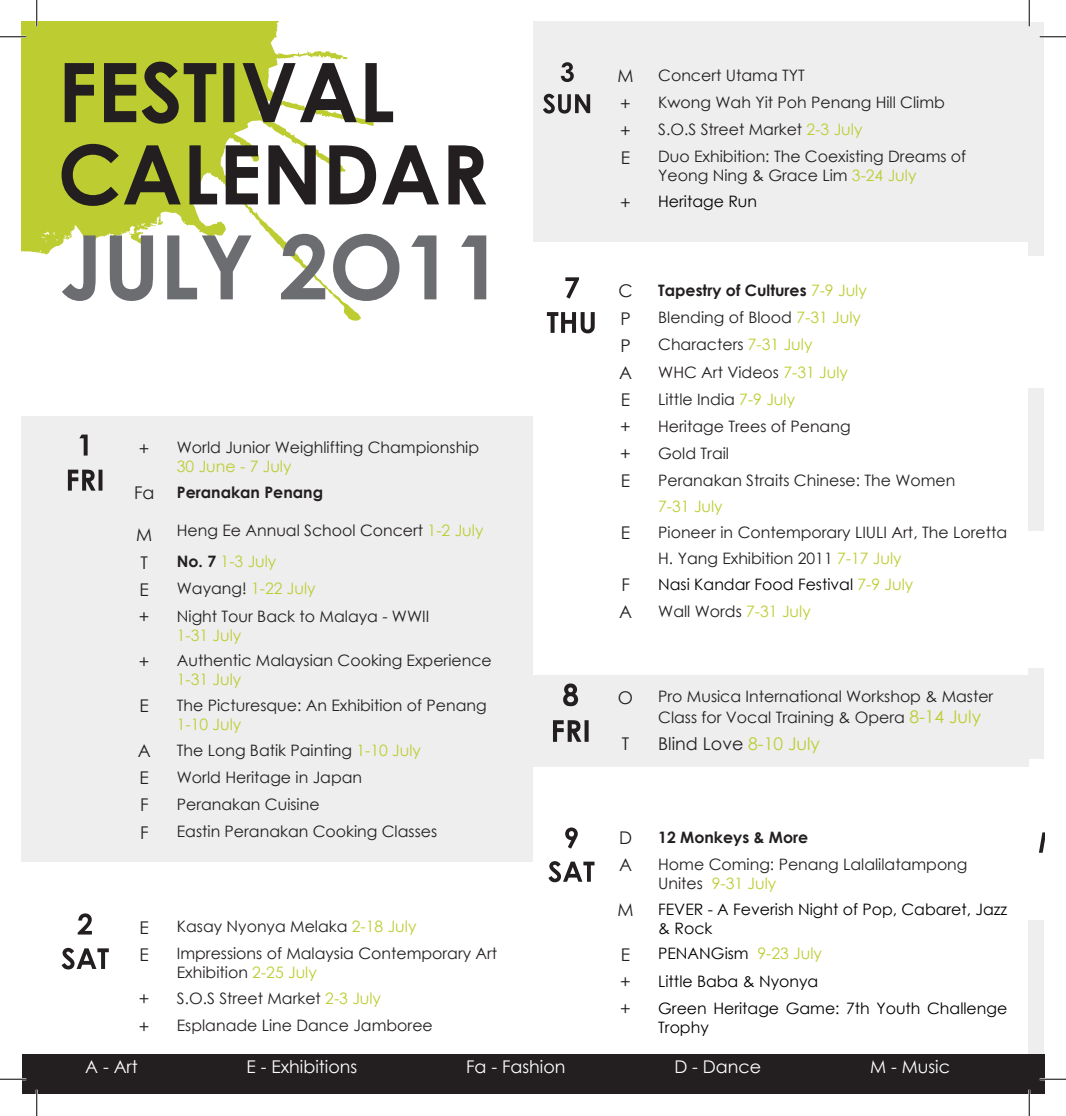
<style>
.page{position:relative;width:1066px;height:1116px;background:#fff}
.page>*{position:absolute;margin:0;border:0;box-sizing:border-box;transform-origin:0 0}
.t1{font:17.5px "Century Gothic";color:#231f20}
.t2{font:17.5px "Century Gothic";color:#fff}
.t3{font:15.75px/18.9px "Century Gothic";color:#231f20}
.t4{font:15.75px/18.9px "Century Gothic";color:#000}
.t5{font:15.75px "Century Gothic";color:#bdcd31}
.t6{font:700 15.75px "Century Gothic";color:#231f20}
.s1{color:#bdcd31}
.s2{font-weight:700;color:#231f20}
.s3{color:#231f20}
.s4{font-weight:400;color:#bdcd31}
.s5{font-size:17.5px;color:#bdcd31}
</style>
<div class="page">
<div style="left:22px;top:416px;width:511px;height:445px;background:#eeeeef"></div>
<div style="left:533px;top:22px;width:496px;height:220px;background:#eeeeef"></div>
<div style="left:532px;top:675px;width:496px;height:92px;background:#eeeeef"></div>
<div style="left:1028px;top:22px;width:16px;height:233px;background:#eeeeef"></div>
<div style="left:1028px;top:388px;width:16px;height:142px;background:#eeeeef"></div>
<div style="left:1028px;top:668px;width:16px;height:90px;background:#eeeeef"></div>
<div style="left:1028px;top:920px;width:16px;height:153px;background:#eeeeef"></div>
<div style="left:22px;top:1054px;width:1022px;height:39px;background:#231f20"></div>
<svg style="left:22px;top:22px;width:352px;height:299px;fill:#bdcd31"></svg>
<svg style="left:62px;top:144px;width:424px;height:62px"></svg>
<svg style="left:65px;top:62px;width:328px;height:62px"></svg>
<svg style="left:68px;top:469px;width:34px;height:21px"></svg>
<svg style="left:79px;top:434px;width:9px;height:21px"></svg>
<svg style="left:62px;top:947px;width:47px;height:22px"></svg>
<svg style="left:78px;top:913px;width:14px;height:21px"></svg>
<svg style="left:543px;top:94px;width:47px;height:20px"></svg>
<svg style="left:561px;top:62px;width:13px;height:20px"></svg>
<svg style="left:547px;top:312px;width:48px;height:21px"></svg>
<svg style="left:565px;top:277px;width:14px;height:21px"></svg>
<svg style="left:553px;top:720px;width:35px;height:21px"></svg>
<svg style="left:563px;top:683px;width:15px;height:23px"></svg>
<svg style="left:548px;top:861px;width:46px;height:21px"></svg>
<svg style="left:565px;top:827px;width:13px;height:21px"></svg>
<svg style="left:1039px;top:832px;width:5px;height:21px"></svg>
<svg style="left:62px;top:234px;width:424px;height:67px"></svg>
<hr style="left:0;top:36px;width:26px;height:2px;background:#fff">
<hr style="left:1039px;top:36px;width:27px;height:2px;background:#fff">
<hr style="left:0;top:1077px;width:26px;height:3px;background:#fff">
<hr style="left:1039px;top:1077px;width:27px;height:3px;background:#fff">
<hr style="left:36px;top:0;width:2px;height:26px;background:#fff">
<hr style="left:36px;top:1089px;width:2px;height:26px;background:#fff">
<hr style="left:1028px;top:0;width:2px;height:26px;background:#fff">
<hr style="left:1028px;top:1089px;width:2px;height:26px;background:#fff">
<svg style="left:0;top:36px;width:26px;height:1px"></svg>
<svg style="left:1039px;top:36px;width:27px;height:1px"></svg>
<svg style="left:0;top:1078px;width:26px;height:1px"></svg>
<svg style="left:1039px;top:1078px;width:27px;height:1px"></svg>
<svg style="left:36px;top:0;width:1px;height:26px"></svg>
<svg style="left:36px;top:1089px;width:1px;height:26px"></svg>
<svg style="left:1029px;top:0;width:1px;height:26px"></svg>
<svg style="left:1029px;top:1089px;width:1px;height:26px"></svg>
<p class="t1" style="left:139px;top:436px;width:12px">+</p>
<p class="t3" style="left:177px;top:438px;width:304px">World Junior Weighlifting Championship</p>
<p class="t5" style="left:177px;top:455px;width:116px">30 June - 7 July</p>
<p class="t1" style="left:134px;top:481px;width:22px">Fa</p>
<p class="t1" style="left:136px;top:523px;width:18px">M</p>
<p class="t6" style="left:177px;top:480px;width:148px">Peranakan Penang</p>
<p class="t3" style="left:177px;top:520px;width:308px">Heng Ee Annual School Concert <span class="s1">1-2 July</span></p>
<p class="t1" style="left:140px;top:550px;width:9px">T</p>
<p class="t5" style="left:177px;top:550px;width:101px"><span class="s2">No. 7</span> 1-3 July</p>
<p class="t1" style="left:140px;top:577px;width:11px">E</p>
<p class="t5" style="left:177px;top:577px;width:140px"><span class="s3">Wayang!</span> 1-22 July</p>
<p class="t1" style="left:139px;top:604px;width:12px">+</p>
<p class="t3" style="left:177px;top:606px;width:254px">Night Tour Back to Malaya - WWII</p>
<p class="t5" style="left:177px;top:623px;width:66px">1-31 July</p>
<p class="t1" style="left:139px;top:649px;width:12px">+</p>
<p class="t3" style="left:177px;top:651px;width:316px">Authentic Malaysian Cooking Experience</p>
<p class="t5" style="left:177px;top:668px;width:66px">1-31 July</p>
<p class="t1" style="left:140px;top:693px;width:11px">E</p>
<p class="t3" style="left:177px;top:695px;width:311px">The Picturesque: An Exhibition of Penang</p>
<p class="t5" style="left:177px;top:713px;width:66px">1-10 July</p>
<p class="t1" style="left:138px;top:738px;width:14px">A</p>
<p class="t3" style="left:177px;top:740px;width:246px">The Long Batik Painting <span class="s1">1-10 July</span></p>
<p class="t1" style="left:140px;top:765px;width:11px">E</p>
<p class="t3" style="left:177px;top:767px;width:187px">World Heritage in Japan</p>
<p class="t1" style="left:140px;top:792px;width:10px">F</p>
<p class="t3" style="left:177px;top:794px;width:144px">Peranakan Cuisine</p>
<p class="t1" style="left:140px;top:819px;width:10px">F</p>
<p class="t3" style="left:177px;top:821px;width:262px">Eastin Peranakan Cooking Classes</p>
<p class="t1" style="left:140px;top:914px;width:11px">E</p>
<p class="t3" style="left:177px;top:916px;width:241px">Kasay Nyonya Melaka <span class="s1">2-18 July</span></p>
<p class="t1" style="left:140px;top:942px;width:11px">E</p>
<p class="t3" style="left:177px;top:943px;width:322px">Impressions of Malaysia Contemporary Art<br>Exhibition <span class="s1">2-25 July</span></p>
<p class="t1" style="left:139px;top:986px;width:12px">+</p>
<p class="t3" style="left:177px;top:988px;width:206px">S.O.S Street Market <span class="s1">2-3 July</span></p>
<p class="t1" style="left:139px;top:1013px;width:12px">+</p>
<p class="t3" style="left:177px;top:1015px;width:257px">Esplanade Line Dance Jamboree</p>
<p class="t1" style="left:617px;top:64px;width:18px">M</p>
<p class="t3" style="left:658px;top:66px;width:148px">Concert Utama TYT</p>
<p class="t1" style="left:620px;top:91px;width:12px">+</p>
<p class="t3" style="left:658px;top:93px;width:288px">Kwong Wah Yit Poh Penang Hill Climb</p>
<p class="t1" style="left:620px;top:118px;width:12px">+</p>
<p class="t3" style="left:658px;top:120px;width:206px">S.O.S Street Market <span class="s1">2-3 July</span></p>
<p class="t1" style="left:621px;top:145px;width:11px">E</p>
<p class="t3" style="left:658px;top:147px;width:309px">Duo Exhibition: The Coexisting Dreams of<br>Yeong Ning &amp; Grace Lim <span class="s1">3-24 July</span></p>
<p class="t1" style="left:620px;top:190px;width:12px">+</p>
<p class="t4" style="left:658px;top:192px;width:100px">Heritage Run</p>
<p class="t1" style="left:618px;top:279px;width:16px">C</p>
<p class="t6" style="left:658px;top:278px;width:210px">Tapestry of Cultures <span class="s4">7-9 July</span></p>
<p class="t1" style="left:620px;top:306px;width:12px">P</p>
<p class="t3" style="left:658px;top:308px;width:204px">Blending of Blood <span class="s1">7-31 July</span></p>
<p class="t1" style="left:620px;top:333px;width:12px">P</p>
<p class="t3" style="left:658px;top:335px;width:156px">Characters <span class="s1">7-31 July</span></p>
<p class="t1" style="left:619px;top:360px;width:14px">A</p>
<p class="t3" style="left:658px;top:362px;width:191px">WHC Art Videos <span class="s1">7-31 July</span></p>
<p class="t1" style="left:621px;top:387px;width:11px">E</p>
<p class="t3" style="left:658px;top:389px;width:138px">Little India <span class="s1">7-9 July</span></p>
<p class="t1" style="left:620px;top:414px;width:12px">+</p>
<p class="t3" style="left:658px;top:416px;width:194px">Heritage Trees of Penang</p>
<p class="t1" style="left:620px;top:441px;width:12px">+</p>
<p class="t3" style="left:658px;top:443px;width:72px">Gold Trail</p>
<p class="t1" style="left:621px;top:469px;width:11px">E</p>
<p class="t3" style="left:658px;top:470px;width:299px">Peranakan Straits Chinese: The Women</p>
<p class="t5" style="left:658px;top:495px;width:66px">7-31 July</p>
<p class="t1" style="left:621px;top:520px;width:11px">E</p>
<p class="t3" style="left:658px;top:519px;width:351px;line-height:25.9px">Pioneer in Contemporary LIULI Art, The Loretta<br>H. Yang Exhibition 2011 <span class="s1">7-17 July</span></p>
<p class="t1" style="left:621px;top:572px;width:10px">F</p>
<p class="t4" style="left:658px;top:574px;width:257px">Nasi Kandar Food Festival <span class="s1">7-9 July</span></p>
<p class="t1" style="left:619px;top:599px;width:14px">A</p>
<p class="t3" style="left:658px;top:601px;width:154px">Wall Words <span class="s1">7-31 July</span></p>
<p class="t1" style="left:618px;top:685px;width:17px">O</p>
<p class="t3" style="left:658px;top:685px;width:337px;line-height:21px">Pro Musica International Workshop &amp; Master<br>Class for Vocal Training &amp; Opera <span class="s5">8-14 July</span></p>
<p class="t1" style="left:622px;top:731px;width:9px">T</p>
<p class="t1" style="left:658px;top:731px;width:163px">Blind Love <span class="s1">8-10 July</span></p>
<p class="t1" style="left:619px;top:825px;width:15px">D</p>
<p class="t6" style="left:658px;top:825px;width:151px">12 Monkeys &amp; More</p>
<p class="t1" style="left:619px;top:852px;width:14px">A</p>
<p class="t3" style="left:658px;top:854px;width:311px">Home Coming: Penang Lalalilatampong<br>Unites <span class="s1">9-31 July</span></p>
<p class="t1" style="left:617px;top:897px;width:18px">M</p>
<p class="t4" style="left:658px;top:899px;width:350px">FEVER - A Feverish Night of Pop, Cabaret, Jazz &amp; Rock</p>
<p class="t1" style="left:621px;top:942px;width:11px">E</p>
<p class="t4" style="left:658px;top:943px;width:165px">PENANGism <span class="s1">9-23 July</span></p>
<p class="t1" style="left:620px;top:969px;width:12px">+</p>
<p class="t4" style="left:658px;top:970px;width:162px">Little Baba &amp; Nyonya</p>
<p class="t1" style="left:620px;top:996px;width:12px">+</p>
<p class="t4" style="left:658px;top:998px;width:350px">Green Heritage Game: 7th Youth Challenge<br>Trophy</p>
<p class="t2" style="left:85px;top:1054px;width:54px">A - Art</p>
<p class="t2" style="left:247px;top:1054px;width:112px">E - Exhibitions</p>
<p class="t2" style="left:466px;top:1054px;width:101px">Fa - Fashion</p>
<p class="t2" style="left:674px;top:1054px;width:88px">D - Dance</p>
<p class="t2" style="left:870px;top:1054px;width:81px">M - Music</p>
</div>
